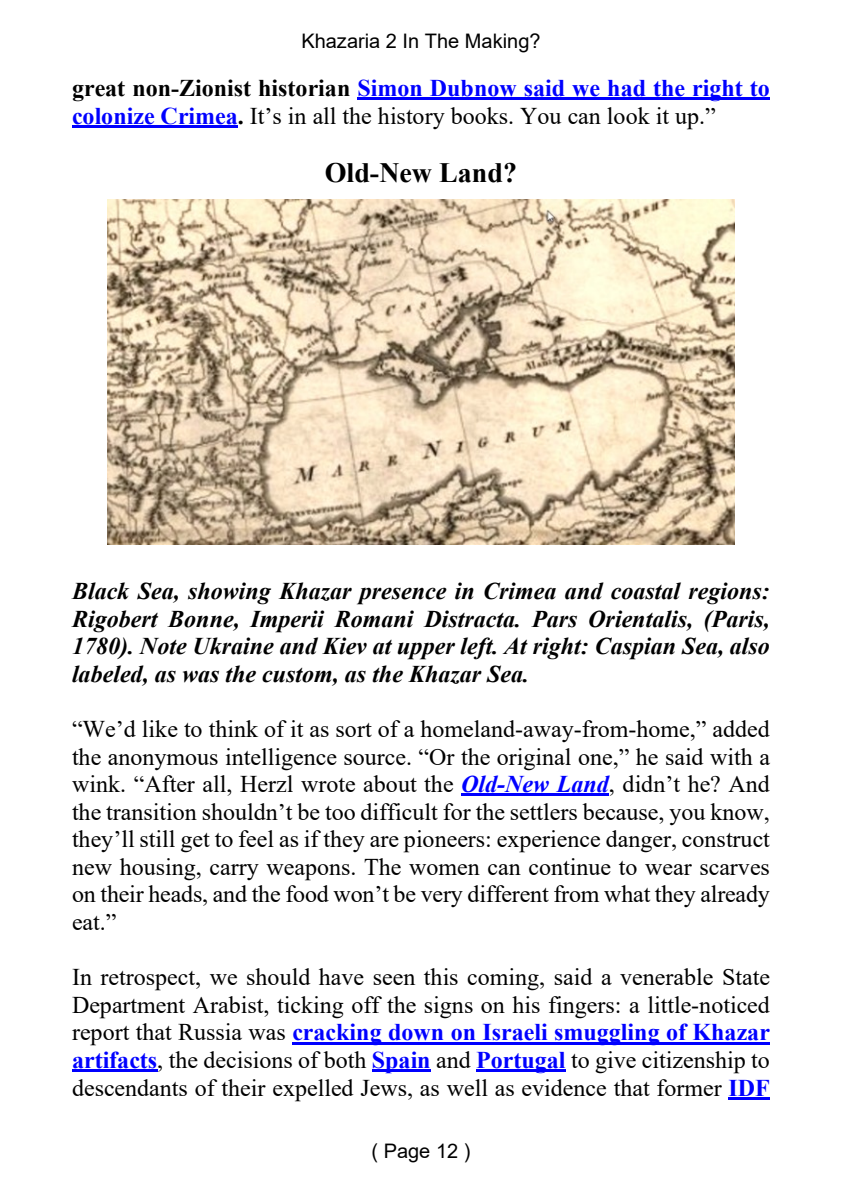
<style>
.page{position:relative;width:842px;height:1191px;background:#fff}
.page>*{position:absolute;margin:0;border:0;box-sizing:border-box;transform-origin:0 0}
.t1{font:700 28px "Times New Roman";color:#000}
.t2{font:24px/27.6px "Times New Roman";color:#000;text-align:justify}
.t3{font:italic 700 24px/27.6px "Times New Roman";color:#000;text-align:justify}
.t4{font:700 24px/27.6px "Times New Roman";color:#00f}
.t5{font:20px "Arial";color:#000}
.s1{color:#000}
.s2{font-weight:400;color:#000}
.s3{font-weight:700;font-style:italic;color:#00f}
.s4{font-weight:700;color:#00f}
</style>
<div class="page">
<hr style="left:357px;top:97px;width:413px;height:3px;background:#00f">
<hr style="left:72px;top:125px;width:166px;height:2px;background:#00f">
<hr style="left:461px;top:793px;width:148px;height:3px;background:#00f">
<hr style="left:292px;top:1042px;width:478px;height:2px;background:#00f">
<hr style="left:72px;top:1069px;width:85px;height:2px;background:#00f">
<hr style="left:372px;top:1069px;width:59px;height:2px;background:#00f">
<hr style="left:476px;top:1069px;width:90px;height:2px;background:#00f">
<hr style="left:729px;top:1097px;width:41px;height:2px;background:#00f">
<img style="left:108px;top:200px;width:626px;height:345px">
<p class="t5" style="left:301px;top:34px;width:241px">Khazaria 2 In The Making?</p>
<p class="t4" style="left:72px;top:77px;width:699px"><span class="s1">great non-Zionist historian</span> Simon Dubnow said we had the right to colonize Crimea<span class="s1">.</span> <span class="s2">It’s in all the history books. You can look it up.”</span></p>
<p class="t1" style="left:325px;top:163px;width:194px">Old-New Land?</p>
<p class="t3" style="left:72px;top:579px;width:699px">Black Sea, showing Khazar presence in Crimea and coastal regions:<br>Rigobert Bonne, Imperii Romani Distracta. Pars Orientalis, (Paris, 1780). Note Ukraine and Kiev at upper left. At right: Caspian Sea, also labeled, as was the custom, as the Khazar Sea.</p>
<p class="t2" style="left:72px;top:717px;width:699px">“We’d like to think of it as sort of a homeland-away-from-home,” added the anonymous intelligence source. “Or the original one,” he said with a wink. “After all, Herzl wrote about the <span class="s3">Old-New Land</span>, didn’t he? And the transition shouldn’t be too difficult for the settlers because, you know, they’ll still get to feel as if they are pioneers: experience danger, construct new housing, carry weapons. The women can continue to wear scarves on their heads, and the food won’t be very different from what they already eat.”</p>
<p class="t2" style="left:72px;top:965px;width:699px">In retrospect, we should have seen this coming, said a venerable State Department Arabist, ticking off the signs on his fingers: a little-noticed report that Russia was <span class="s4">cracking down on Israeli smuggling of Khazar artifacts</span>, the decisions of both <span class="s4">Spain</span> and <span class="s4">Portugal</span> to give citizenship to descendants of their expelled Jews, as well as evidence that former <span class="s4">IDF</span></p>
<p class="t5" style="left:371px;top:1143px;width:101px">( Page 12 )</p>
</div>
